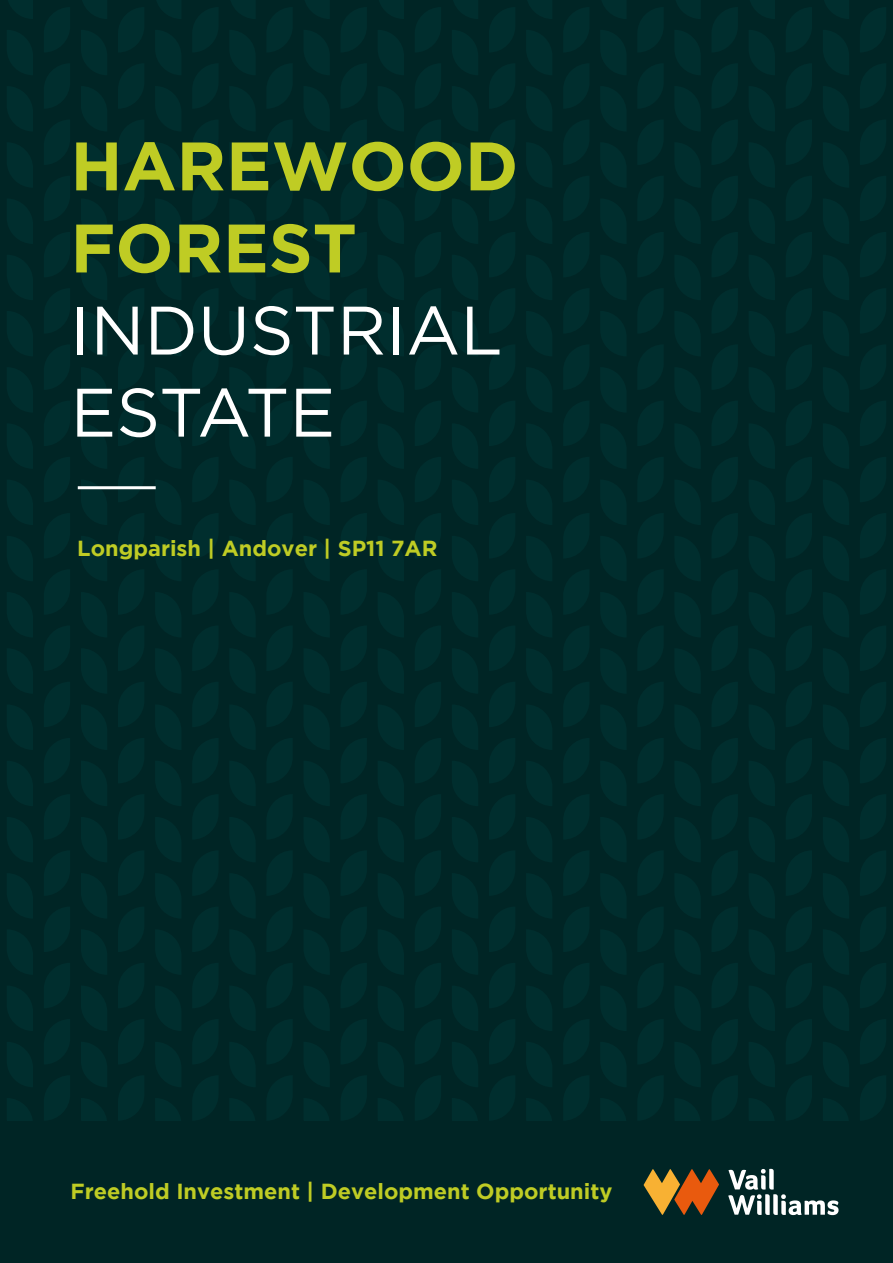
<style>
.page{position:relative;width:893px;height:1263px;background:#002525}
.page>*{position:absolute;margin:0;border:0;box-sizing:border-box;transform-origin:0 0}
.t1{font:68.4px/82.1px "Gotham";color:#fff}
.t2{font:700 68.4px/82.1px "Gotham";color:#bfcc24}
.t3{font:700 21.75px "Gotham";color:#bfcc24}
</style>
<div class="page">
<svg style="left:827px;top:1200px;width:11px;height:15px"></svg>
<svg style="left:644px;top:1169px;width:75px;height:46px"></svg>
<svg style="left:728px;top:1169px;width:97px;height:46px"></svg>
<svg style="left:118px;top:489px;width:26px;height:1px"></svg>
<svg style="left:81px;top:489px;width:26px;height:1px"></svg>
<hr style="left:78px;top:486px;width:78px;height:3px;background:#fff">
<h1 class="t2" style="left:71px;top:123px;width:449px">HAREWOOD<br>FOREST</h1>
<h1 class="t1" style="left:71px;top:288px;width:434px">INDUSTRIAL<br>ESTATE</h1>
<p class="t3" style="left:77px;top:535px;width:362px">Longparish | Andover | SP11 7AR</p>
<p class="t3" style="left:71px;top:1178px;width:543px">Freehold Investment | Development Opportunity</p>
</div>
